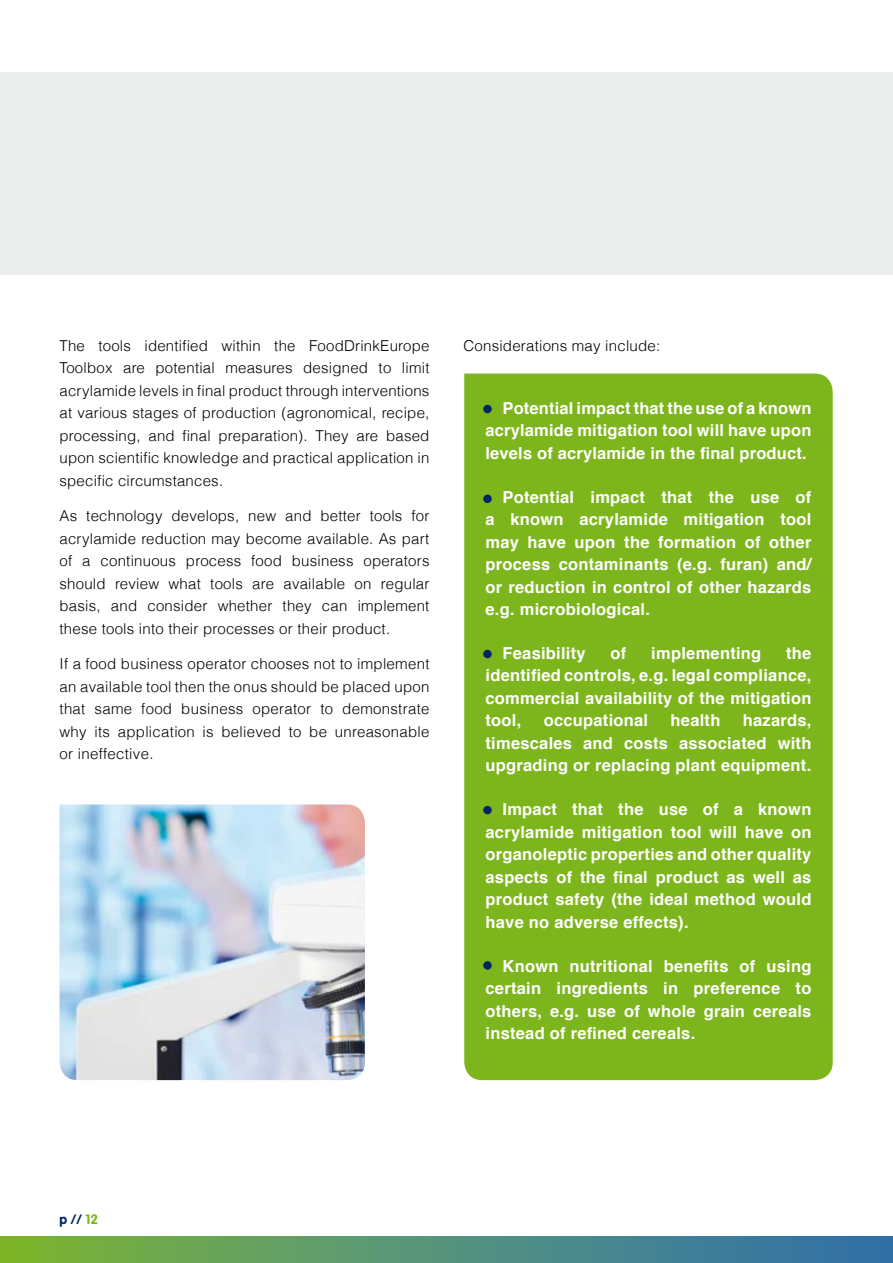
<style>
.page{position:relative;width:893px;height:1263px;background:#fff}
.page>*{position:absolute;margin:0;border:0;box-sizing:border-box;transform-origin:0 0}
.t1{font:700 16.5px/22.5px "Helvetica";letter-spacing:.015em;color:#fff;text-align:justify}
.t2{font:300 15px/22.5px "Helvetica";letter-spacing:.015em;color:#000;text-align:justify}
.t3{font:700 13.5px "VAG Rounded";color:#002565}
.s1{color:#7db61c}
</style>
<div class="page">
<svg style="left:0;top:1236px;width:893px;height:27px;background:#569275"></svg>
<div style="left:464px;top:374px;width:369px;height:706px;background:#7db61c"></div>
<div style="left:483px;top:405px;width:9px;height:8px;background:#002565;border-radius:50%"></div>
<div style="left:483px;top:495px;width:9px;height:8px;background:#002565;border-radius:50%"></div>
<div style="left:483px;top:650px;width:9px;height:8px;background:#002565;border-radius:50%"></div>
<div style="left:483px;top:806px;width:9px;height:8px;background:#002565;border-radius:50%"></div>
<div style="left:483px;top:961px;width:9px;height:9px;background:#002565;border-radius:50%"></div>
<div style="left:0;top:72px;width:893px;height:203px;background:#eceded"></div>
<img style="left:60px;top:804px;width:305px;height:276px">
<p class="t2" style="left:60px;top:334px;width:371px">The tools identified within the FoodDrinkEurope Toolbox are potential measures designed to limit acrylamide levels in final product through interventions at various stages of production (agronomical, recipe, processing, and final preparation). They are based upon scientific knowledge and practical application in specific circumstances.</p>
<p class="t2" style="left:60px;top:504px;width:371px">As technology develops, new and better tools for acrylamide reduction may become available. As part of a continuous process food business operators should review what tools are available on regular basis, and consider whether they can implement these tools into their processes or their product.</p>
<p class="t2" style="left:60px;top:652px;width:371px">If a food business operator chooses not to implement an available tool then the onus should be placed upon that same food business operator to demonstrate why its application is believed to be unreasonable or ineffective.</p>
<p class="t2" style="left:463px;top:334px;width:198px">Considerations may include:</p>
<p class="t1" style="left:485px;top:397px;width:327px;text-indent:17px">Potential impact that the use of a known acrylamide mitigation tool will have upon levels of acrylamide in the final product.</p>
<p class="t1" style="left:485px;top:486px;width:327px;text-indent:17px">Potential impact that the use of a known acrylamide mitigation tool may have upon the formation of other process contaminants (e.g. furan) and/ or reduction in control of other hazards e.g. microbiological.</p>
<p class="t1" style="left:502px;top:642px;width:85px">Feasibility</p>
<p class="t1" style="left:611px;top:642px;width:17px">of</p>
<p class="t1" style="left:651px;top:642px;width:111px">implementing</p>
<p class="t1" style="left:485px;top:642px;width:327px;text-indent:301px">the identified controls, e.g. legal compliance, commercial availability of the mitigation tool,</p>
<p class="t1" style="left:544px;top:710px;width:106px">occupational</p>
<p class="t1" style="left:671px;top:710px;width:51px">health</p>
<p class="t1" style="left:485px;top:710px;width:327px;text-indent:257px">hazards, timescales and costs associated with upgrading or replacing plant equipment.</p>
<p class="t1" style="left:485px;top:798px;width:327px;text-indent:17px">Impact that the use of a known acrylamide mitigation tool will have on organoleptic properties and other quality aspects of the final product as well as product safety (the ideal method would have no adverse effects).</p>
<p class="t1" style="left:485px;top:955px;width:327px;text-indent:17px">Known nutritional benefits of using certain ingredients in preference to others, e.g. use of whole grain cereals instead of refined cereals.</p>
<p class="t3" style="left:60px;top:1211px;width:40px">p // <span class="s1">12</span></p>
</div>
